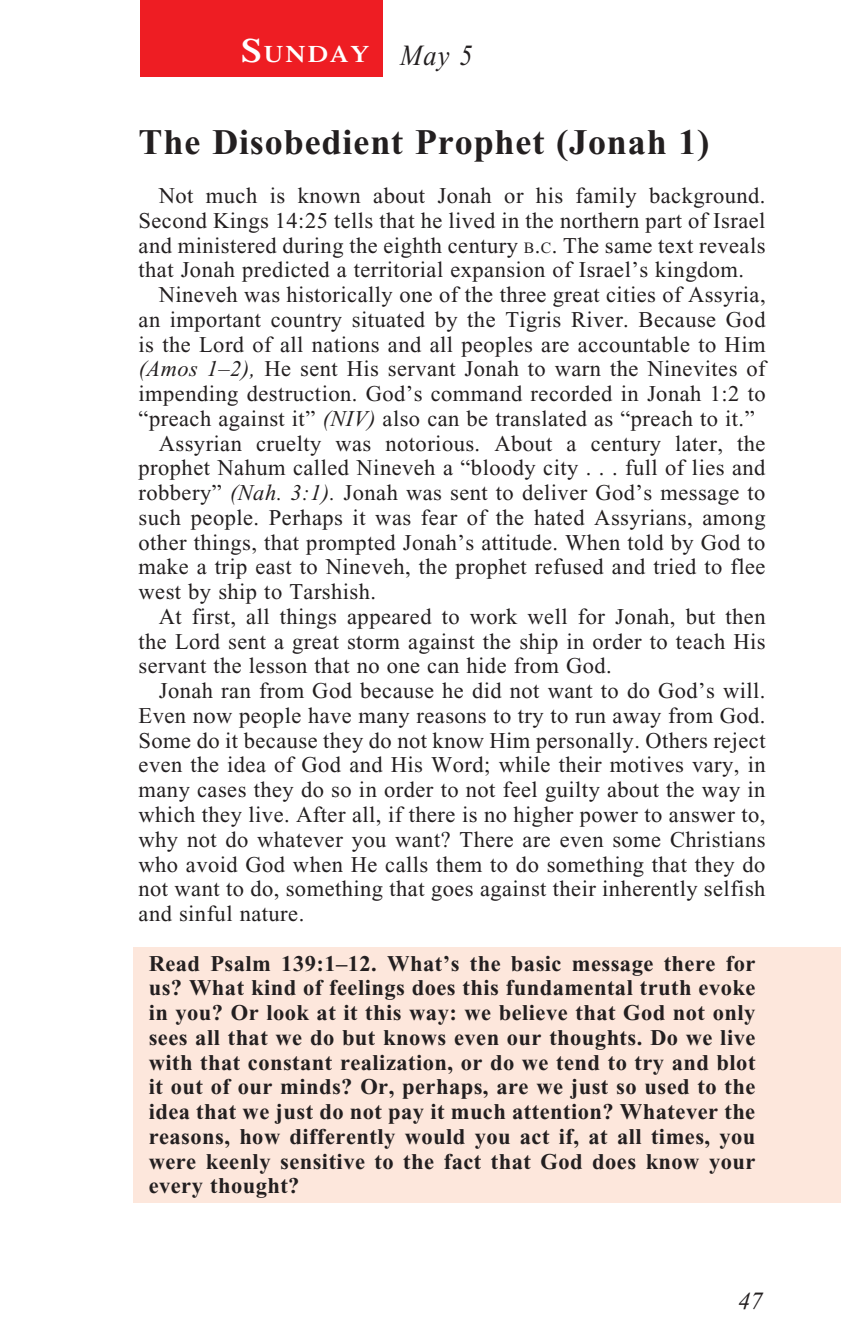
<style>
.page{position:relative;width:841px;height:1337px;background:#fff}
.page>*{position:absolute;margin:0;border:0;box-sizing:border-box;transform-origin:0 0}
._01-Daily_head{font:700 36px "Times New Roman";letter-spacing:.025em;color:#231f20}
._00-Month-Day{font:italic 29.25px "Times New Roman";color:#231f20;scale:.9 1}
.t1{font:italic 24.75px "Times New Roman";color:#231f20}
.t2{font:600 23.62px "Times";letter-spacing:.07em;color:#fff;scale:1.1 1}
._4-Body_Copy{font:22.5px/24.8px "Times New Roman";letter-spacing:.02em;color:#231f20;text-align:justify}
.x-screened_box-text{font:700 22.5px/24.8px "Times New Roman";letter-spacing:.02em;color:#231f20;text-align:justify}
.s1{font-size:33.75px}
.s2{font-size:15.75px}
.s3{font-style:inherit}
.s4{font-style:italic}
</style>
<div class="page">
<div style="left:134px;top:947px;width:706px;height:255px;background:#fde7dc"></div>
<div style="left:140px;top:0;width:242px;height:76px;background:#ee1d23"></div>
<p class="t2" style="left:241px;top:40px;width:118px"><span class="s1">S</span>UNDAY</p>
<p class="_00-Month-Day" style="left:400px;top:39px;width:82px">May 5</p>
<p class="_01-Daily_head" style="left:138px;top:121px;width:572px">The Disobedient Prophet (Jonah 1)</p>
<p class="_4-Body_Copy" style="left:138px;top:183px;width:628px;text-indent:20px">Not much is known about Jonah or his family background.<br>Second Kings 14:25 tells that he lived in the northern part of Israel and ministered during the eighth century <span class="s2">b</span><span class="s3">.</span><span class="s2">c</span><span class="s3">.</span> The same text reveals that Jonah predicted a territorial expansion of Israel’s kingdom.</p>
<p class="_4-Body_Copy" style="left:138px;top:282px;width:628px;text-indent:20px">Nineveh was historically one of the three great cities of Assyria, an important country situated by the Tigris River. Because God is the Lord of all nations and all peoples are accountable to Him <span class="s4">(Amos 1–2),</span> He sent His servant Jonah to warn the Ninevites of impending destruction. God’s command recorded in Jonah 1:2 to “preach against it” <span class="s4">(NIV)</span> also can be translated as “preach to it.”</p>
<p class="_4-Body_Copy" style="left:138px;top:431px;width:628px;text-indent:20px">Assyrian cruelty was notorious. About a century later, the prophet Nahum called Nineveh a “bloody city . . . full of lies and robbery” <span class="s4">(Nah. 3:1).</span> Jonah was sent to deliver God’s message to such people. Perhaps it was fear of the hated Assyrians, among other things, that prompted Jonah’s attitude. When told by God to make a trip east to Nineveh, the prophet refused and tried to flee west by ship to Tarshish.</p>
<p class="_4-Body_Copy" style="left:138px;top:604px;width:628px;text-indent:20px">At first, all things appeared to work well for Jonah, but then the Lord sent a great storm against the ship in order to teach His servant the lesson that no one can hide from God.</p>
<p class="_4-Body_Copy" style="left:138px;top:678px;width:628px;text-indent:20px">Jonah ran from God because he did not want to do God’s will.<br>Even now people have many reasons to try to run away from God.<br>Some do it because they do not know Him personally. Others reject even the idea of God and His Word; while their motives vary, in many cases they do so in order to not feel guilty about the way in which they live. After all, if there is no higher power to answer to, why not do whatever you want? There are even some Christians who avoid God when He calls them to do something that they do not want to do, something that goes against their inherently selfish and sinful nature.</p>
<p class="x-screened_box-text" style="left:149px;top:950px;width:608px">Read Psalm 139:1–12. What’s the basic message there for us? What kind of feelings does this fundamental truth evoke in you? Or look at it this way: we believe that God not only sees all that we do but knows even our thoughts. Do we live with that constant realization, or do we tend to try and blot it out of our minds? Or, perhaps, are we just so used to the idea that we just do not pay it much attention? Whatever the reasons, how differently would you act if, at all times, you were keenly sensitive to the fact that God does know your every thought?</p>
<p class="t1" style="left:738px;top:1287px;width:26px">47</p>
</div>
